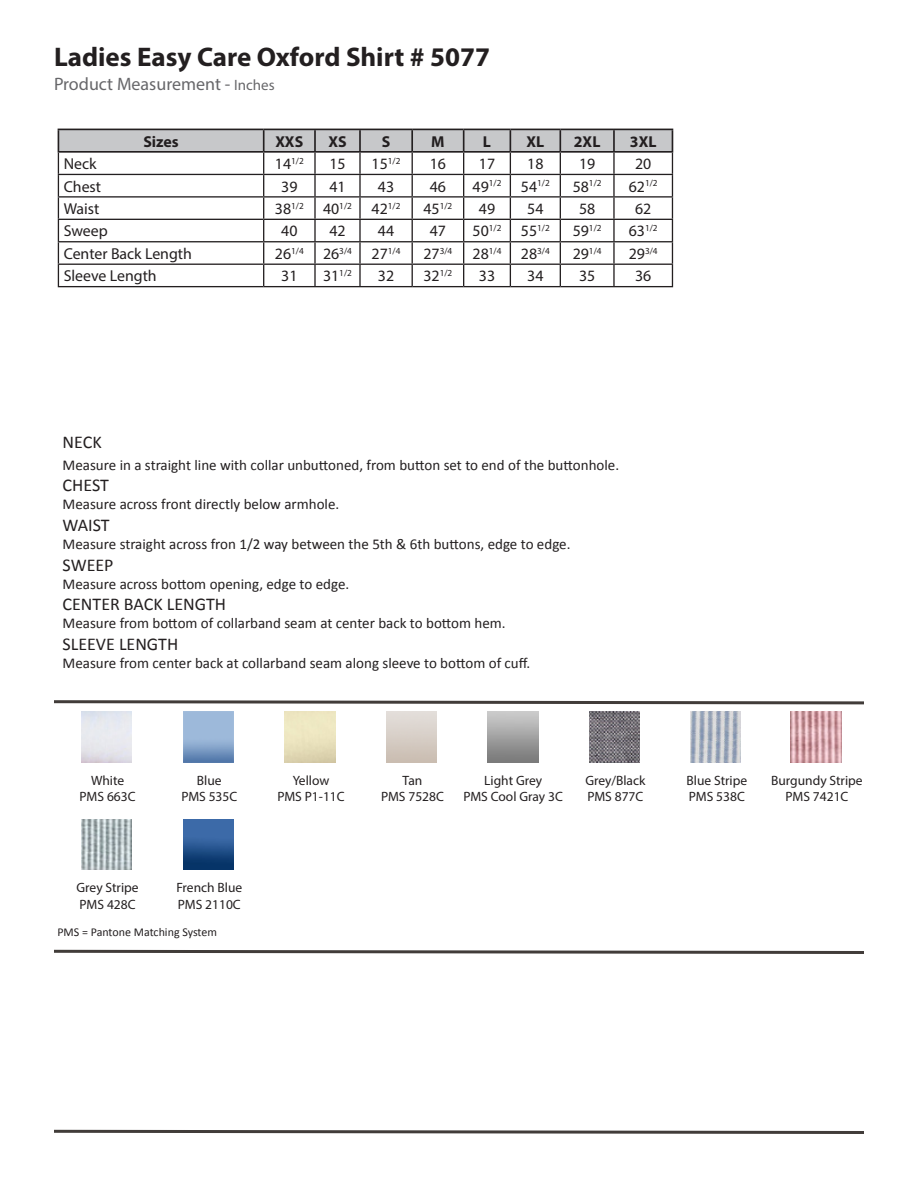
<style>
.page{position:relative;width:918px;height:1188px;background:#fff}
.page>*{position:absolute;margin:0;border:0;box-sizing:border-box;transform-origin:0 0}
.t1{font:700 27px "Myriad Pro";color:#231f20}
.t2{font:18px "Calibri";color:#231f20}
.t3{font:18px "Myriad Pro";color:#67676a}
.t4{font:15.9px "Myriad Pro";color:#231f20}
.t5{font:700 15.9px "Myriad Pro";color:#231f20}
.t6{font:15px "Calibri";color:#231f20}
.t7{font:13.5px "Myriad Pro";color:#231f20}
.t8{font:12px "Calibri";color:#231f20}
.t9{font:9.3px "Myriad Pro";color:#231f20}
.s1{font-size:15px}
.s2{font-size:15.9px}
</style>
<div class="page">
<hr style="left:58px;top:286px;width:206px;height:1px;background:#231f20">
<hr style="left:264px;top:286px;width:51px;height:1px;background:#231f20">
<hr style="left:315px;top:286px;width:45px;height:1px;background:#231f20">
<hr style="left:360px;top:286px;width:52px;height:1px;background:#231f20">
<hr style="left:412px;top:286px;width:52px;height:1px;background:#231f20">
<hr style="left:464px;top:286px;width:46px;height:1px;background:#231f20">
<hr style="left:510px;top:286px;width:50px;height:1px;background:#231f20">
<hr style="left:560px;top:286px;width:54px;height:1px;background:#231f20">
<hr style="left:614px;top:286px;width:59px;height:1px;background:#231f20">
<svg style="left:58px;top:129px;width:615px;height:157px"></svg>
<svg style="left:54px;top:700px;width:810px;height:5px"></svg>
<svg style="left:54px;top:1129px;width:810px;height:5px"></svg>
<svg style="left:54px;top:949px;width:810px;height:5px"></svg>
<img style="left:183px;top:712px;width:50px;height:50px">
<img style="left:589px;top:712px;width:50px;height:50px">
<img style="left:691px;top:712px;width:50px;height:50px">
<img style="left:791px;top:712px;width:50px;height:50px">
<img style="left:81px;top:819px;width:51px;height:51px">
<img style="left:183px;top:819px;width:50px;height:51px">
<p class="t1" style="left:54px;top:40px;width:438px">Ladies Easy Care Oxford Shirt # 5077</p>
<p class="t3" style="left:54px;top:73px;width:222px">Product Measurement - <span class="s1">Inches</span></p>
<p class="t5" style="left:143px;top:131px;width:37px">Sizes</p>
<p class="t5" style="left:275px;top:131px;width:29px">XXS</p>
<p class="t5" style="left:328px;top:131px;width:20px">XS</p>
<p class="t5" style="left:382px;top:131px;width:10px">S</p>
<p class="t5" style="left:431px;top:131px;width:15px">M</p>
<p class="t5" style="left:483px;top:131px;width:10px">L</p>
<p class="t5" style="left:526px;top:131px;width:19px">XL</p>
<p class="t5" style="left:574px;top:131px;width:28px">2XL</p>
<p class="t5" style="left:630px;top:131px;width:28px">3XL</p>
<p class="t4" style="left:64px;top:154px;width:34px">Neck</p>
<p class="t9" style="left:275px;top:155px;width:30px"><span class="s2">14</span>1/2</p>
<p class="t4" style="left:329px;top:154px;width:18px">15</p>
<p class="t9" style="left:372px;top:155px;width:30px"><span class="s2">15</span>1/2</p>
<p class="t4" style="left:430px;top:154px;width:18px">16</p>
<p class="t4" style="left:479px;top:154px;width:18px">17</p>
<p class="t4" style="left:527px;top:154px;width:18px">18</p>
<p class="t4" style="left:579px;top:154px;width:18px">19</p>
<p class="t4" style="left:635px;top:154px;width:18px">20</p>
<p class="t4" style="left:64px;top:176px;width:39px">Chest</p>
<p class="t4" style="left:281px;top:176px;width:18px">39</p>
<p class="t4" style="left:329px;top:176px;width:18px">41</p>
<p class="t4" style="left:378px;top:176px;width:18px">43</p>
<p class="t4" style="left:430px;top:176px;width:18px">46</p>
<p class="t9" style="left:473px;top:177px;width:30px"><span class="s2">49</span>1/2</p>
<p class="t9" style="left:521px;top:177px;width:30px"><span class="s2">54</span>1/2</p>
<p class="t9" style="left:573px;top:177px;width:30px"><span class="s2">58</span>1/2</p>
<p class="t9" style="left:629px;top:177px;width:30px"><span class="s2">62</span>1/2</p>
<p class="t4" style="left:64px;top:199px;width:37px">Waist</p>
<p class="t9" style="left:275px;top:200px;width:30px"><span class="s2">38</span>1/2</p>
<p class="t9" style="left:323px;top:200px;width:30px"><span class="s2">40</span>1/2</p>
<p class="t9" style="left:372px;top:200px;width:30px"><span class="s2">42</span>1/2</p>
<p class="t9" style="left:423px;top:200px;width:30px"><span class="s2">45</span>1/2</p>
<p class="t4" style="left:479px;top:199px;width:18px">49</p>
<p class="t4" style="left:527px;top:199px;width:18px">54</p>
<p class="t4" style="left:579px;top:199px;width:18px">58</p>
<p class="t4" style="left:635px;top:199px;width:18px">62</p>
<p class="t4" style="left:64px;top:221px;width:46px">Sweep</p>
<p class="t4" style="left:281px;top:221px;width:18px">40</p>
<p class="t4" style="left:329px;top:221px;width:18px">42</p>
<p class="t4" style="left:378px;top:221px;width:18px">44</p>
<p class="t4" style="left:430px;top:221px;width:18px">47</p>
<p class="t9" style="left:473px;top:222px;width:30px"><span class="s2">50</span>1/2</p>
<p class="t9" style="left:521px;top:222px;width:30px"><span class="s2">55</span>1/2</p>
<p class="t9" style="left:573px;top:222px;width:30px"><span class="s2">59</span>1/2</p>
<p class="t9" style="left:629px;top:222px;width:30px"><span class="s2">63</span>1/2</p>
<p class="t4" style="left:64px;top:244px;width:130px">Center Back Length</p>
<p class="t9" style="left:275px;top:245px;width:30px"><span class="s2">26</span>1/4</p>
<p class="t9" style="left:323px;top:245px;width:30px"><span class="s2">26</span>3/4</p>
<p class="t9" style="left:372px;top:245px;width:30px"><span class="s2">27</span>1/4</p>
<p class="t9" style="left:423px;top:245px;width:30px"><span class="s2">27</span>3/4</p>
<p class="t9" style="left:473px;top:245px;width:30px"><span class="s2">28</span>1/4</p>
<p class="t9" style="left:521px;top:245px;width:30px"><span class="s2">28</span>3/4</p>
<p class="t9" style="left:573px;top:245px;width:30px"><span class="s2">29</span>1/4</p>
<p class="t9" style="left:629px;top:245px;width:30px"><span class="s2">29</span>3/4</p>
<p class="t4" style="left:64px;top:266px;width:95px">Sleeve Length</p>
<p class="t4" style="left:281px;top:266px;width:18px">31</p>
<p class="t9" style="left:323px;top:267px;width:30px"><span class="s2">31</span>1/2</p>
<p class="t4" style="left:378px;top:266px;width:18px">32</p>
<p class="t9" style="left:423px;top:267px;width:30px"><span class="s2">32</span>1/2</p>
<p class="t4" style="left:479px;top:266px;width:18px">33</p>
<p class="t4" style="left:527px;top:266px;width:18px">34</p>
<p class="t4" style="left:579px;top:266px;width:18px">35</p>
<p class="t4" style="left:635px;top:266px;width:18px">36</p>
<p class="t2" style="left:63px;top:431px;width:41px">NECK</p>
<p class="t6" style="left:63px;top:455px;width:558px">Measure in a straight line with collar unbuttoned, from button set to end of the buttonhole.</p>
<p class="t2" style="left:63px;top:474px;width:48px">CHEST</p>
<p class="t6" style="left:63px;top:495px;width:278px">Measure across front directly below armhole.</p>
<p class="t2" style="left:63px;top:514px;width:49px">WAIST</p>
<p class="t6" style="left:63px;top:535px;width:509px">Measure straight across fron 1/2 way between the 5th &amp; 6th buttons, edge to edge.</p>
<p class="t2" style="left:63px;top:553px;width:53px">SWEEP</p>
<p class="t6" style="left:63px;top:574px;width:288px">Measure across bottom opening, edge to edge.</p>
<p class="t2" style="left:63px;top:593px;width:165px">CENTER BACK LENGTH</p>
<p class="t6" style="left:63px;top:614px;width:445px">Measure from bottom of collarband seam at center back to bottom hem.</p>
<p class="t2" style="left:63px;top:632px;width:117px">SLEEVE LENGTH</p>
<p class="t6" style="left:63px;top:653px;width:469px">Measure from center back at collarband seam along sleeve to bottom of cuff.</p>
<p class="t7" style="left:91px;top:772px;width:35px">White</p>
<p class="t7" style="left:80px;top:788px;width:57px">PMS 663C</p>
<p class="t7" style="left:77px;top:880px;width:64px">Grey Stripe</p>
<p class="t7" style="left:80px;top:896px;width:57px">PMS 428C</p>
<p class="t7" style="left:197px;top:772px;width:26px">Blue</p>
<p class="t7" style="left:181px;top:788px;width:57px">PMS 535C</p>
<p class="t7" style="left:176px;top:880px;width:67px">French Blue</p>
<p class="t7" style="left:178px;top:896px;width:64px">PMS 2110C</p>
<p class="t8" style="left:57px;top:924px;width:161px">PMS = Pantone Matching System</p>
<p class="t7" style="left:293px;top:772px;width:38px">Yellow</p>
<p class="t7" style="left:277px;top:788px;width:69px">PMS P1-11C</p>
<p class="t7" style="left:403px;top:772px;width:21px">Tan</p>
<p class="t7" style="left:381px;top:788px;width:64px">PMS 7528C</p>
<p class="t7" style="left:484px;top:772px;width:59px">Light Grey</p>
<p class="t7" style="left:463px;top:788px;width:101px">PMS Cool Gray 3C</p>
<p class="t7" style="left:585px;top:772px;width:62px">Grey/Black</p>
<p class="t7" style="left:587px;top:788px;width:57px">PMS 877C</p>
<p class="t7" style="left:687px;top:772px;width:62px">Blue Stripe</p>
<p class="t7" style="left:689px;top:788px;width:57px">PMS 538C</p>
<p class="t7" style="left:771px;top:772px;width:93px">Burgundy Stripe</p>
<p class="t7" style="left:786px;top:788px;width:64px">PMS 7421C</p>
</div>
